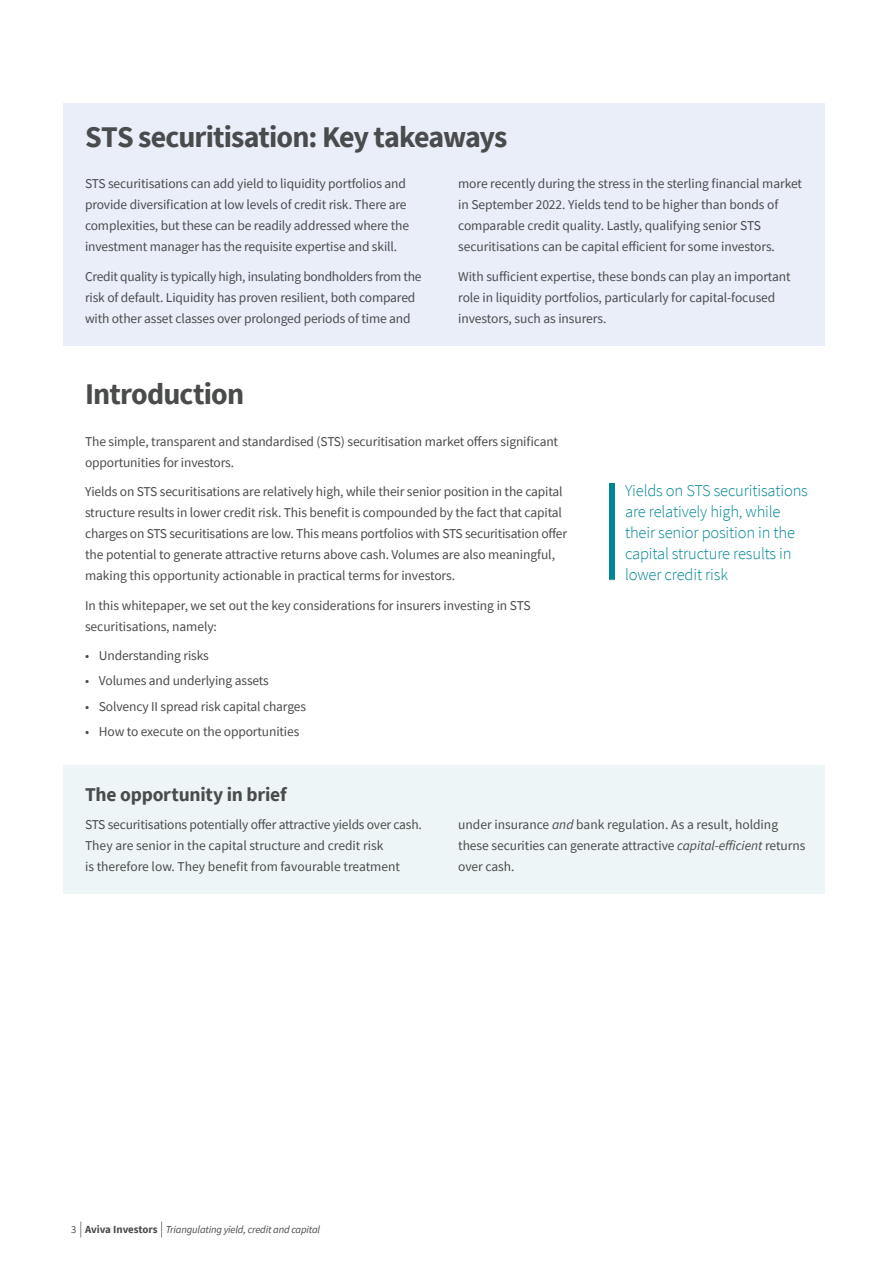
<style>
.page{position:relative;width:893px;height:1263px;background:#fff}
.page>*{position:absolute;margin:0;border:0;box-sizing:border-box;transform-origin:0 0}
.t1{font:700 30px "Source Sans Pro";letter-spacing:-.03em;color:#4a4b4c}
.t2{font:700 19.5px "Source Sans Pro";letter-spacing:-.01em;color:#4a4b4c}
.t3{font:300 16.5px/21px "Source Sans Pro";letter-spacing:-.01em;color:#008594}
.t4{font:13.5px/21px "Source Sans Pro";letter-spacing:-.01em;color:#4a4b4c}
.t5{font:italic 10.5px "Source Sans Pro";letter-spacing:-.015em;color:#4a4b4c}
.s1{font-style:italic}
.s2{font-style:normal}
.s3{font-weight:700;font-style:normal;font-size:10.8px}
</style>
<div class="page">
<svg style="left:80px;top:1221px;width:1px;height:16px"></svg>
<svg style="left:161px;top:1221px;width:1px;height:16px"></svg>
<div style="left:64px;top:103px;width:761px;height:243px;background:#e9eef9"></div>
<div style="left:609px;top:484px;width:5px;height:96px;background:#008594"></div>
<div style="left:64px;top:765px;width:761px;height:129px;background:#edf5f6"></div>
<h1 class="t1" style="left:85px;top:117px;width:424px">STS securitisation: Key takeaways</h1>
<p class="t4" style="left:85px;top:173px;width:325px">STS securitisations can add yield to liquidity portfolios and provide diversification at low levels of credit risk. There are complexities, but these can be readily addressed where the investment manager has the requisite expertise and skill.</p>
<p class="t4" style="left:85px;top:266px;width:338px">Credit quality is typically high, insulating bondholders from the risk of default. Liquidity has proven resilient, both compared with other asset classes over prolonged periods of time and</p>
<p class="t4" style="left:458px;top:173px;width:345px">more recently during the stress in the sterling financial market in September 2022. Yields tend to be higher than bonds of comparable credit quality. Lastly, qualifying senior STS securitisations can be capital efficient for some investors.</p>
<p class="t4" style="left:458px;top:266px;width:334px">With sufficient expertise, these bonds can play an important role in liquidity portfolios, particularly for capital-focused investors, such as insurers.</p>
<h1 class="t1" style="left:85px;top:374px;width:161px">Introduction</h1>
<p class="t4" style="left:85px;top:430px;width:475px">The simple, transparent and standardised (STS) securitisation market offers significant opportunities for investors.</p>
<p class="t4" style="left:85px;top:481px;width:484px">Yields on STS securitisations are relatively high, while their senior position in the capital structure results in lower credit risk. This benefit is compounded by the fact that capital charges on STS securitisations are low. This means portfolios with STS securitisation offer the potential to generate attractive returns above cash. Volumes are also meaningful, making this opportunity actionable in practical terms for investors.</p>
<p class="t4" style="left:85px;top:595px;width:447px">In this whitepaper, we set out the key considerations for insurers investing in STS securitisations, namely:</p>
<p class="t4" style="left:85px;top:645px;width:125px">• Understanding risks</p>
<p class="t4" style="left:85px;top:670px;width:185px">• Volumes and underlying assets</p>
<p class="t4" style="left:85px;top:696px;width:222px">• Solvency II spread risk capital charges</p>
<p class="t4" style="left:85px;top:721px;width:216px">• How to execute on the opportunities</p>
<p class="t3" style="left:625px;top:480px;width:184px">Yields on STS securitisations are relatively high, while their senior position in the capital structure results in lower credit risk</p>
<h2 class="t2" style="left:85px;top:782px;width:203px">The opportunity in brief</h2>
<p class="t4" style="left:85px;top:814px;width:338px">STS securitisations potentially offer attractive yields over cash.<br>They are senior in the capital structure and credit risk<br>is therefore low. They benefit from favourable treatment</p>
<p class="t4" style="left:458px;top:814px;width:349px">under insurance <span class="s1">and</span> bank regulation. As a result, holding these securities can generate attractive <span class="s1">capital-efficient</span> returns over cash.</p>
<p class="t5" style="left:71px;top:1223px;width:250px"><span class="s2">3</span> <span class="s3">Aviva Investors</span> Triangulating yield, credit and capital</p>
</div>
